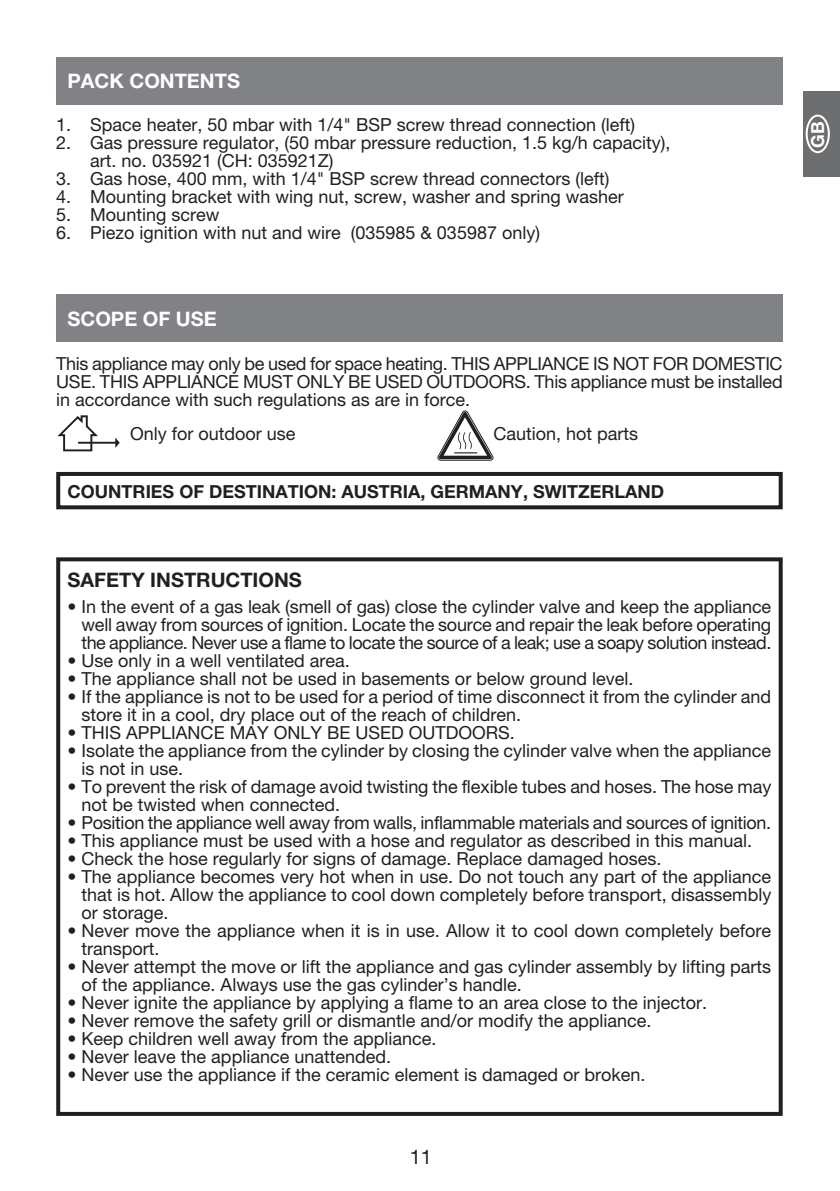
<style>
.page{position:relative;width:840px;height:1191px;background:#fff}
.page>*{position:absolute;margin:0;border:0;box-sizing:border-box;transform-origin:0 0}
.t1{font:700 20px "Helvetica Neue";color:#fff}
.t2{font:700 20px "Helvetica Neue";color:#231f20}
.t3{font:20px "Helvetica Neue";color:#231f20}
.t4{font:18px/18px "Helvetica Neue";color:#231f20}
.t5{font:700 18px "Helvetica Neue";color:#231f20}
.t6{font:700 18px "Helvetica Neue";color:#fff}
</style>
<div class="page">
<div style="left:56px;top:294px;width:726px;height:48px;background:#808285"></div>
<div style="left:56px;top:557px;width:726px;height:559px;border:4px solid #231f20"></div>
<div style="left:56px;top:472px;width:726px;height:37px;border:4px solid #231f20"></div>
<div style="left:56px;top:57px;width:726px;height:48px;background:#808285"></div>
<svg style="left:57px;top:415px;width:43px;height:37px"></svg>
<hr style="left:78px;top:442px;width:39px;height:2px;background:#231f20">
<svg style="left:115px;top:437px;width:5px;height:11px"></svg>
<svg style="left:437px;top:410px;width:56px;height:50px"></svg>
<div style="left:802px;top:91px;width:37px;height:85px;background:#6d6e70"></div>
<svg style="left:805px;top:115px;width:24px;height:38px"></svg>
<p class="t1" style="left:68px;top:74px;width:174px">PACK CONTENTS</p>
<p class="t4" style="left:56px;top:117px;width:580px">1. Space heater, 50 mbar with 1/4" BSP screw thread connection (left)</p>
<p class="t4" style="left:90px;top:135px;width:581px;text-indent:-34px">2. Gas pressure regulator, (50 mbar pressure reduction, 1.5 kg/h capacity), art. no. 035921 (CH: 035921Z)</p>
<p class="t4" style="left:56px;top:171px;width:554px">3. Gas hose, 400 mm, with 1/4" BSP screw thread connectors (left)</p>
<p class="t4" style="left:56px;top:189px;width:568px">4. Mounting bracket with wing nut, screw, washer and spring washer</p>
<p class="t4" style="left:56px;top:207px;width:165px">5. Mounting screw</p>
<p class="t4" style="left:56px;top:225px;width:485px">6. Piezo ignition with nut and wire (035985 &amp; 035987 only)</p>
<p class="t1" style="left:68px;top:311px;width:150px">SCOPE OF USE</p>
<p class="t4" style="left:56px;top:357px;width:727px;text-align:justify">This appliance may only be used for space heating. THIS APPLIANCE IS NOT FOR DOMESTIC USE. THIS APPLIANCE MUST ONLY BE USED OUTDOORS. This appliance must be installed in accordance with such regulations as are in force.</p>
<p class="t4" style="left:130px;top:427px;width:167px">Only for outdoor use</p>
<p class="t4" style="left:493px;top:426px;width:146px">Caution, hot parts</p>
<p class="t5" style="left:68px;top:485px;width:597px">COUNTRIES OF DESTINATION: AUSTRIA, GERMANY, SWITZERLAND</p>
<p class="t2" style="left:68px;top:572px;width:236px">SAFETY INSTRUCTIONS</p>
<p class="t4" style="left:81px;top:599px;width:691px;text-align:justify;text-indent:-14px">• In the event of a gas leak (smell of gas) close the cylinder valve and keep the appliance well away from sources of ignition. Locate the source and repair the leak before operating the appliance. Never use a flame to locate the source of a leak; use a soapy solution instead.</p>
<p class="t4" style="left:68px;top:653px;width:283px">• Use only in a well ventilated area.</p>
<p class="t4" style="left:68px;top:671px;width:567px">• The appliance shall not be used in basements or below ground level.</p>
<p class="t4" style="left:81px;top:689px;width:691px;text-indent:-14px">• If the appliance is not to be used for a period of time disconnect it from the cylinder and store it in a cool, dry place out of the reach of children.</p>
<p class="t4" style="left:68px;top:725px;width:448px">• THIS APPLIANCE MAY ONLY BE USED OUTDOORS.</p>
<p class="t4" style="left:81px;top:743px;width:691px;text-indent:-14px">• Isolate the appliance from the cylinder by closing the cylinder valve when the appliance is not in use.</p>
<p class="t4" style="left:81px;top:779px;width:691px;text-indent:-14px">• To prevent the risk of damage avoid twisting the flexible tubes and hoses. The hose may not be twisted when connected.</p>
<p class="t4" style="left:68px;top:815px;width:704px">• Position the appliance well away from walls, inflammable materials and sources of ignition.</p>
<p class="t4" style="left:68px;top:833px;width:685px">• This appliance must be used with a hose and regulator as described in this manual.</p>
<p class="t4" style="left:68px;top:851px;width:595px">• Check the hose regularly for signs of damage. Replace damaged hoses.</p>
<p class="t4" style="left:81px;top:869px;width:691px;text-align:justify;text-indent:-14px">• The appliance becomes very hot when in use. Do not touch any part of the appliance that is hot. Allow the appliance to cool down completely before transport, disassembly or storage.</p>
<p class="t4" style="left:81px;top:923px;width:691px;text-indent:-14px">• Never move the appliance when it is in use. Allow it to cool down completely before transport.</p>
<p class="t4" style="left:81px;top:959px;width:691px;text-indent:-14px">• Never attempt the move or lift the appliance and gas cylinder assembly by lifting parts of the appliance. Always use the gas cylinder’s handle.</p>
<p class="t4" style="left:68px;top:995px;width:640px">• Never ignite the appliance by applying a flame to an area close to the injector.</p>
<p class="t4" style="left:68px;top:1013px;width:585px">• Never remove the safety grill or dismantle and/or modify the appliance.</p>
<p class="t4" style="left:68px;top:1031px;width:370px">• Keep children well away from the appliance.</p>
<p class="t4" style="left:68px;top:1049px;width:325px">• Never leave the appliance unattended.</p>
<p class="t4" style="left:68px;top:1067px;width:579px">• Never use the appliance if the ceramic element is damaged or broken.</p>
<p class="t3" style="left:409px;top:1149px;width:24px">11</p>
<p class="t6" style="left:810px;top:148px;width:28px;rotate:-90deg">GB</p>
</div>
